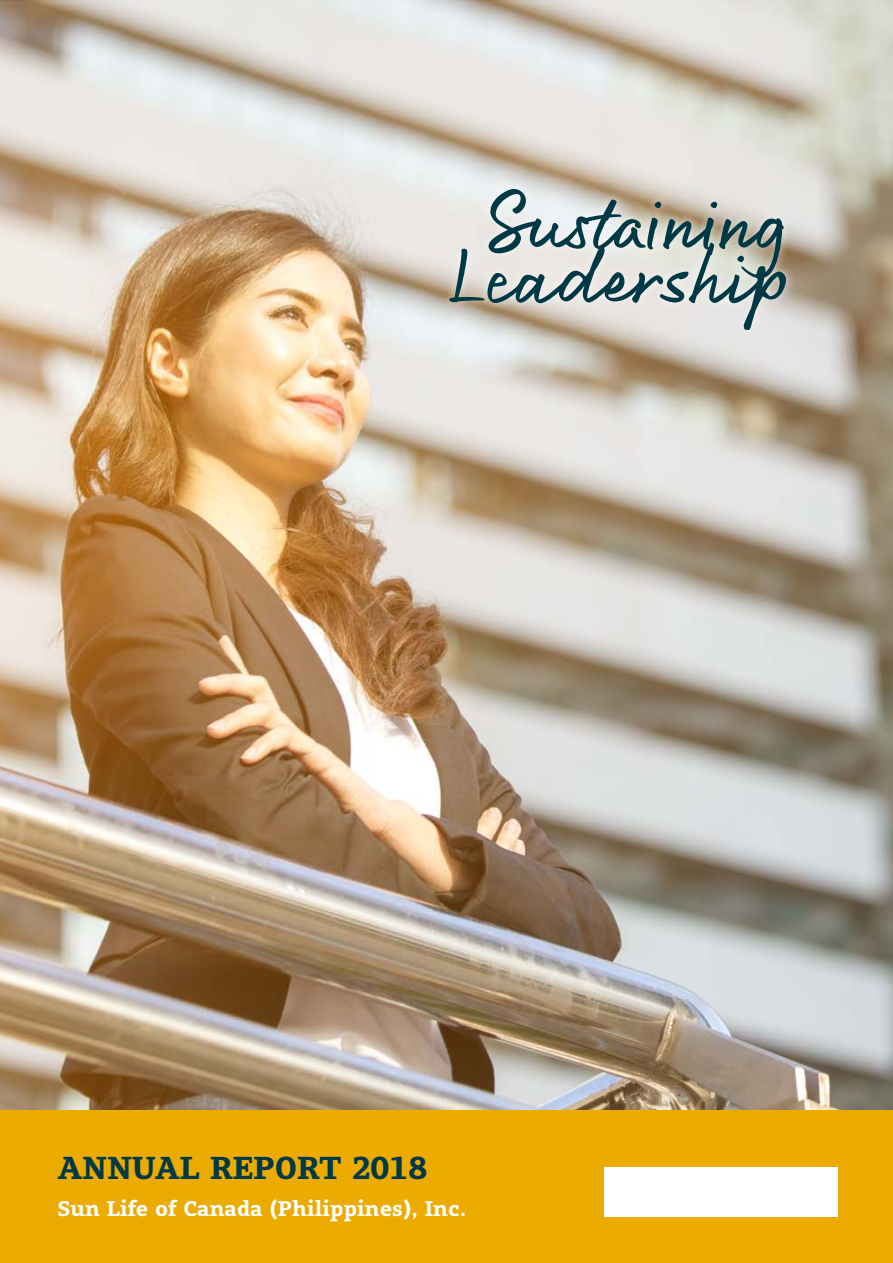
<style>
.page{position:relative;width:893px;height:1263px;background:#fff}
.page>*{position:absolute;margin:0;border:0;box-sizing:border-box;transform-origin:0 0}
.t1{font:72px/54px "Sun Life Script";letter-spacing:.03em;color:#003946;text-align:center}
.t2{font:700 31.5px "Sun Life Serif";color:#003946}
.t3{font:700 21px "Sun Life Serif";color:#fff}
</style>
<div class="page">
<img style="left:0;top:0;width:893px;height:1110px">
<div style="left:441px;top:179px;width:354px;height:160px;background:#fff;opacity:.75"></div>
<div style="left:0;top:1110px;width:893px;height:153px;background:#ebab00"></div>
<div style="left:605px;top:1167px;width:233px;height:49px;background:#fff"></div>
<h1 class="t1" style="left:448px;top:194px;width:342px">Sustaining<br>Leadership</h1>
<h2 class="t2" style="left:57px;top:1146px;width:371px">ANNUAL REPORT 2018</h2>
<p class="t3" style="left:57px;top:1194px;width:410px">Sun Life of Canada (Philippines), Inc.</p>
</div>
